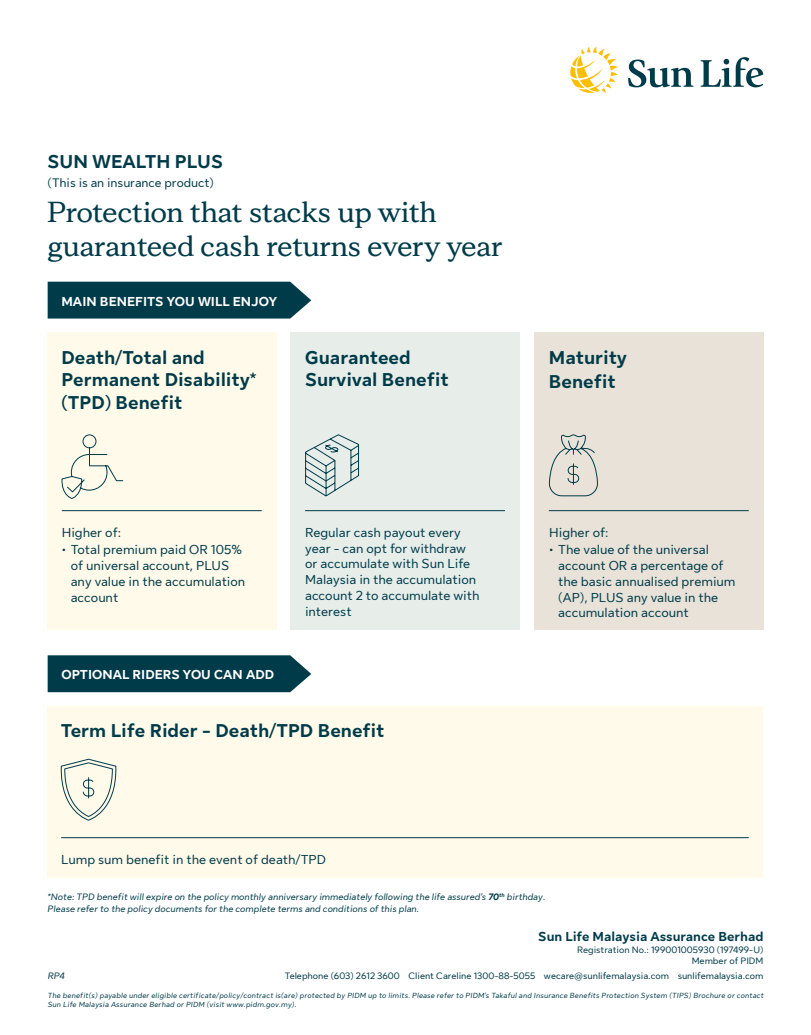
<style>
.page{position:relative;width:811px;height:1035px;background:#fff}
.page>*{position:absolute;margin:0;border:0;box-sizing:border-box;transform-origin:0 0}
.t1{font:700 28.75px/34.5px "Sun Life New Display";color:#003b49}
.t2{font:700 18.75px/22.5px "Sun Life New Text";color:#003b49}
.t3{font:13.12px/15.8px "Sun Life New Text";color:#003b49}
.t4{font:700 13.12px "Sun Life New Text";color:#fff}
.t5{font:700 13.12px "Sun Life New Text";color:#003b49}
.t6{font:12.5px "Sun Life New Text";color:#003b49}
.t7{font:italic 9.38px/11.2px "Sun Life New Text";color:#003b49}
.t8{font:9.38px/11.2px "Sun Life New Text";color:#003b49;text-align:right}
.t9{font:italic 7.5px/9px "Sun Life New Text";letter-spacing:.02em;color:#003b49}
.s1{font-weight:700}
</style>
<div class="page">
<div style="left:48px;top:333px;width:229px;height:296px;background:#fffae9"></div>
<div style="left:534px;top:333px;width:229px;height:296px;background:#e8e2d8"></div>
<div style="left:291px;top:333px;width:229px;height:296px;background:#e7ede9"></div>
<div style="left:48px;top:706px;width:715px;height:171px;background:#fffae9"></div>
<svg style="left:628px;top:60px;width:65px;height:27px"></svg>
<svg style="left:701px;top:57px;width:62px;height:30px"></svg>
<svg style="left:570px;top:47px;width:48px;height:46px"></svg>
<div style="left:48px;top:281px;width:263px;height:37px;background:#003b49"></div>
<hr style="left:62px;top:510px;width:200px;height:1px;background:#003b49">
<svg style="left:61px;top:434px;width:63px;height:65px"></svg>
<hr style="left:549px;top:510px;width:200px;height:1px;background:#003b49">
<hr style="left:305px;top:510px;width:200px;height:1px;background:#003b49">
<svg style="left:548px;top:434px;width:50px;height:62px"></svg>
<svg style="left:305px;top:434px;width:54px;height:63px"></svg>
<div style="left:48px;top:655px;width:263px;height:37px;background:#003b49"></div>
<hr style="left:61px;top:837px;width:688px;height:1px;background:#003b49">
<svg style="left:60px;top:758px;width:57px;height:63px"></svg>
<h2 class="t2" style="left:48px;top:149px;width:177px">SUN WEALTH PLUS</h2>
<p class="t6" style="left:48px;top:174px;width:168px">(This is an insurance product)</p>
<h1 class="t1" style="left:48px;top:193px;width:456px">Protection that stacks up with guaranteed cash returns every year</h1>
<p class="t4" style="left:61px;top:292px;width:217px">MAIN BENEFITS YOU WILL ENJOY</p>
<h2 class="t2" style="left:61px;top:345px;width:197px">Death/Total and<br>Permanent Disability* (TPD) Benefit</h2>
<h2 class="t2" style="left:305px;top:345px;width:145px">Guaranteed<br>Survival Benefit</h2>
<p class="t3" style="left:62px;top:523px;width:61px">Higher of:</p>
<p class="t3" style="left:71px;top:541px;width:176px;text-indent:-9px">• Total premium paid OR 105% of universal account, PLUS any value in the accumulation account</p>
<p class="t4" style="left:61px;top:665px;width:214px">OPTIONAL RIDERS YOU CAN ADD</p>
<p class="t3" style="left:305px;top:523px;width:176px">Regular cash payout every year - can opt for withdraw or accumulate with Sun Life<br>Malaysia in the accumulation account 2 to accumulate with interest</p>
<h2 class="t2" style="left:61px;top:718px;width:325px">Term Life Rider - Death/TPD Benefit</h2>
<p class="t3" style="left:61px;top:850px;width:266px">Lump sum benefit in the event of death/TPD</p>
<h2 class="t2" style="left:549px;top:344px;width:80px;line-height:24.6px">Maturity<br>Benefit</h2>
<p class="t3" style="left:549px;top:523px;width:61px">Higher of:</p>
<p class="t3" style="left:558px;top:541px;width:179px;text-indent:-9px">• The value of the universal account OR a percentage of the basic annualised premium (AP), PLUS any value in the accumulation account</p>
<p class="t7" style="left:48px;top:890px;width:499px">*Note: TPD benefit will expire on the policy monthly anniversary immediately following the life assured’s <span class="s1">70</span><sup>th</sup> birthday.<br>Please refer to the policy documents for the complete terms and conditions of this plan.</p>
<p class="t5" style="left:538px;top:927px;width:227px">Sun Life Malaysia Assurance Berhad</p>
<p class="t8" style="left:577px;top:943px;width:188px">Registration No.: 199001005930 (197499-U)<br>Member of PIDM</p>
<p class="t8" style="left:285px;top:969px;width:480px">Telephone (603) 2612 3600 Client Careline 1300-88-5055 wecare@sunlifemalaysia.com sunlifemalaysia.com</p>
<p class="t9" style="left:48px;top:990px;width:717px">The benefit(s) payable under eligible certificate/policy/contract is(are) protected by PIDM up to limits. Please refer to PIDM’s Takaful and Insurance Benefits Protection System (TIPS) Brochure or contact<br>Sun Life Malaysia Assurance Berhad or PIDM (visit www.pidm.gov.my).</p>
<p class="t7" style="left:48px;top:969px;width:19px">RP4</p>
</div>
